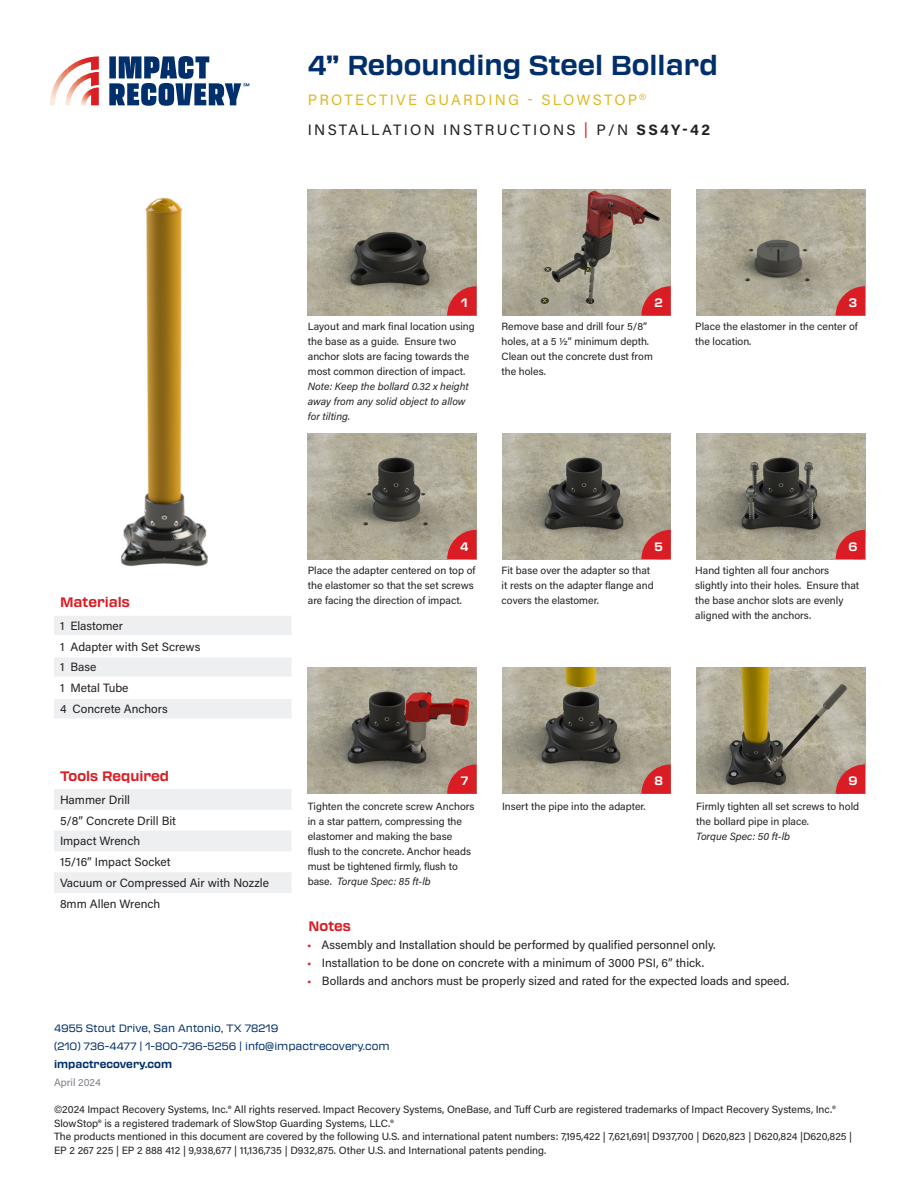
<style>
.page{position:relative;width:918px;height:1188px;background:#fff}
.page>*{position:absolute;margin:0;border:0;box-sizing:border-box;transform-origin:0 0}
.SUBHEAD{font:700 27px "Transducer";color:#002f6b}
.SUBHEAD-2{font:15px "Acumin Pro";letter-spacing:.15em;color:#231f20}
.SUBHEAD-3{font:15px "Acumin Pro";letter-spacing:.15em;color:#dfba24}
.t1{font:700 13.5px "Transducer";color:#da1d24}
.Small_Text{font:12px "Acumin Pro";color:#231f20}
.Step{font:700 12px "Transducer";color:#fff}
.Instructions{font:10.5px/15px "Acumin Pro";color:#231f20}
.t2{font:10.5px/18px "Transducer";color:#002f6b}
.t3{font:700 10.5px "Transducer";color:#002f6b}
.Footer_Text{font:10.5px "Acumin Pro";color:#7c808d}
.s1{color:#da1d24}
.s2{font-weight:700}
.s3{font-style:italic}
</style>
<div class="page">
<img style="left:81px;top:56px;width:18px;height:4px">
<svg style="left:91px;top:67px;width:8px;height:3px"></svg>
<svg style="left:60px;top:61px;width:18px;height:23px"></svg>
<img style="left:57px;top:76px;width:3px;height:15px">
<img style="left:53px;top:80px;width:4px;height:25px">
<img style="left:50px;top:89px;width:3px;height:16px">
<img style="left:65px;top:72px;width:34px;height:33px">
<img style="left:81px;top:87px;width:18px;height:18px">
<svg style="left:109px;top:56px;width:140px;height:50px"></svg>
<img style="left:120px;top:197px;width:88px;height:370px">
<svg style="left:54px;top:616px;width:238px;height:277px"></svg>
<hr style="left:54px;top:635px;width:238px;height:2px;background:#fff">
<hr style="left:54px;top:656px;width:238px;height:1px;background:#fff">
<hr style="left:54px;top:677px;width:238px;height:1px;background:#fff">
<hr style="left:54px;top:698px;width:238px;height:1px;background:#fff">
<hr style="left:54px;top:718px;width:238px;height:2px;background:#fff">
<img style="left:308px;top:190px;width:169px;height:126px">
<img style="left:308px;top:433px;width:169px;height:126px">
<img style="left:308px;top:668px;width:169px;height:126px">
<img style="left:502px;top:433px;width:169px;height:126px">
<img style="left:502px;top:668px;width:169px;height:126px">
<img style="left:696px;top:433px;width:169px;height:126px">
<img style="left:696px;top:668px;width:169px;height:126px">
<img style="left:502px;top:190px;width:169px;height:126px">
<img style="left:696px;top:190px;width:169px;height:126px">
<svg style="left:447px;top:286px;width:30px;height:30px"></svg>
<svg style="left:447px;top:530px;width:30px;height:29px"></svg>
<svg style="left:447px;top:764px;width:30px;height:30px"></svg>
<svg style="left:641px;top:286px;width:30px;height:30px"></svg>
<svg style="left:641px;top:530px;width:30px;height:29px"></svg>
<svg style="left:641px;top:764px;width:30px;height:30px"></svg>
<svg style="left:836px;top:286px;width:29px;height:30px"></svg>
<svg style="left:836px;top:530px;width:29px;height:29px"></svg>
<svg style="left:836px;top:764px;width:29px;height:30px"></svg>
<p class="SUBHEAD" style="left:308px;top:46px;width:412px">4” Rebounding Steel Bollard</p>
<p class="SUBHEAD-3" style="left:308px;top:90px;width:340px">PROTECTIVE GUARDING - SLOWSTOP<sup>®</sup></p>
<p class="SUBHEAD-2" style="left:308px;top:120px;width:404px">INSTALLATION INSTRUCTIONS <span class="s1">|</span> P/N <span class="s2">SS4Y-42</span></p>
<p class="Step" style="left:461px;top:294px;width:8px">1</p>
<p class="Step" style="left:655px;top:294px;width:10px">2</p>
<p class="Step" style="left:849px;top:294px;width:10px">3</p>
<p class="Instructions" style="left:308px;top:318px;width:168px">Layout and mark final location using the base as a guide. Ensure two anchor slots are facing towards the most common direction of impact.<br><span class="s3">Note: Keep the bollard 0.32 x height away from any solid object to allow for tilting.</span></p>
<p class="Instructions" style="left:502px;top:318px;width:153px">Remove base and drill four 5/8” holes, at a 5 1/2” minimum depth.<br>Clean out the concrete dust from the holes.</p>
<p class="Instructions" style="left:695px;top:318px;width:164px">Place the elastomer in the center of the location.</p>
<p class="t1" style="left:60px;top:593px;width:71px">Materials</p>
<p class="Small_Text" style="left:60px;top:617px;width:65px">1 Elastomer</p>
<p class="Small_Text" style="left:60px;top:638px;width:142px">1 Adapter with Set Screws</p>
<p class="Small_Text" style="left:60px;top:659px;width:38px">1 Base</p>
<p class="Small_Text" style="left:60px;top:680px;width:70px">1 Metal Tube</p>
<p class="Small_Text" style="left:60px;top:701px;width:109px">4 Concrete Anchors</p>
<p class="t1" style="left:60px;top:767px;width:111px">Tools Required</p>
<p class="Small_Text" style="left:60px;top:791px;width:72px">Hammer Drill</p>
<p class="Small_Text" style="left:60px;top:812px;width:118px">5/8” Concrete Drill Bit</p>
<p class="Small_Text" style="left:60px;top:833px;width:82px">Impact Wrench</p>
<p class="Small_Text" style="left:60px;top:854px;width:112px">15/16” Impact Socket</p>
<p class="Small_Text" style="left:60px;top:875px;width:211px">Vacuum or Compressed Air with Nozzle</p>
<p class="Small_Text" style="left:60px;top:895px;width:102px">8mm Allen Wrench</p>
<p class="Step" style="left:460px;top:538px;width:10px">4</p>
<p class="Instructions" style="left:308px;top:562px;width:169px">Place the adapter centered on top of the elastomer so that the set screws are facing the direction of impact.</p>
<p class="Step" style="left:654px;top:538px;width:10px">5</p>
<p class="Instructions" style="left:502px;top:562px;width:154px">Fit base over the adapter so that it rests on the adapter flange and covers the elastomer.</p>
<p class="Step" style="left:848px;top:538px;width:11px">6</p>
<p class="Instructions" style="left:695px;top:562px;width:165px">Hand tighten all four anchors slightly into their holes. Ensure that the base anchor slots are evenly aligned with the anchors.</p>
<p class="Step" style="left:461px;top:772px;width:9px">7</p>
<p class="Instructions" style="left:308px;top:798px;width:168px">Tighten the concrete screw Anchors in a star pattern, compressing the elastomer and making the base flush to the concrete. Anchor heads must be tightened firmly, flush to base. <span class="s3">Torque Spec: 85 ft-lb</span></p>
<p class="Instructions" style="left:502px;top:798px;width:145px">Insert the pipe into the adapter.</p>
<p class="Step" style="left:654px;top:772px;width:10px">8</p>
<p class="Step" style="left:848px;top:772px;width:11px">9</p>
<p class="Instructions" style="left:696px;top:798px;width:164px">Firmly tighten all set screws to hold the bollard pipe in place.<br><span class="s3">Torque Spec: 50 ft-lb</span></p>
<p class="t1" style="left:309px;top:917px;width:44px">Notes</p>
<p class="Small_Text" style="left:307px;top:936px;width:410px"><span class="s1">•</span> Assembly and Installation should be performed by qualified personnel only.</p>
<p class="Small_Text" style="left:307px;top:954px;width:399px"><span class="s1">•</span> Installation to be done on concrete with a minimum of 3000 PSI, 6” thick.</p>
<p class="Small_Text" style="left:307px;top:972px;width:484px"><span class="s1">•</span> Bollards and anchors must be properly sized and rated for the expected loads and speed.</p>
<p class="t2" style="left:54px;top:1019px;width:337px">4955 Stout Drive, San Antonio, TX 78219<br>(210) 736-4477 | 1-800-736-5256 | info@impactrecovery.com</p>
<p class="t3" style="left:54px;top:1056px;width:120px">impactrecovery.com</p>
<p class="Instructions" style="left:54px;top:1102px;width:800px;line-height:13.5px">©2024 Impact Recovery Systems, Inc.® All rights reserved. Impact Recovery Systems, OneBase, and Tuff Curb are registered trademarks of Impact Recovery Systems, Inc.® SlowStop® is a registered trademark of SlowStop Guarding Systems, LLC.®<br>The products mentioned in this document are covered by the following U.S. and international patent numbers: 7,195,422 | 7,621,691| D937,700 | D620,823 | D620,824 |D620,825 | EP 2 267 225 | EP 2 888 412 | 9,938,677 | 11,136,735 | D932,875. Other U.S. and International patents pending.</p>
<p class="Footer_Text" style="left:54px;top:1075px;width:48px">April 2024</p>
</div>
